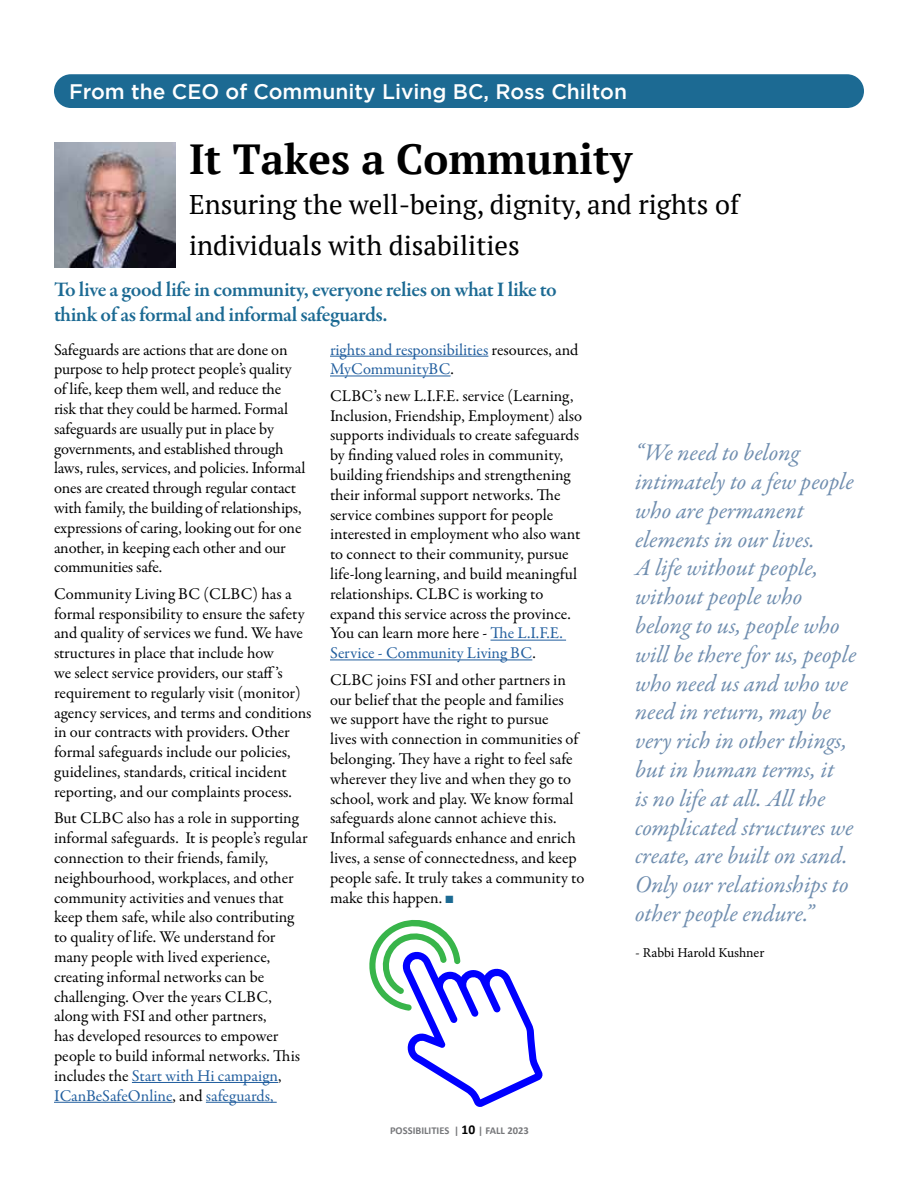
<style>
.page{position:relative;width:918px;height:1188px;background:#fff}
.page>*{position:absolute;margin:0;border:0;box-sizing:border-box;transform-origin:0 0}
.t1{font:700 42px "PT Serif";color:#000}
.t2{font:27px/40.5px "PT Serif";color:#000}
.t3{font:italic 24px/28.8px "Garamond Premr Pro";letter-spacing:-.005em;color:#708eaf}
.t4{font:600 21px/25.2px "Garamond Premr Pro";letter-spacing:-.025em;color:#1c6a93}
.t5{font:500 21px "Gotham";color:#fff}
.t6{font:16.5px/19.8px "Garamond Premr Pro";letter-spacing:-.005em;color:#000}
.t7{font:16.5px/19.8px "Garamond Premr Pro";color:#215e9e}
.t8{font:13.5px "Minion Pro";letter-spacing:-.005em;color:#000}
.t9{font:700 10.5px "Calibri";color:#77787b}
.s1{color:#215e9e}
.s2{color:#000}
.s3{color:#1c6a93}
.s4{font-size:13.5px;color:#000}
</style>
<div class="page">
<hr style="left:132px;top:1082px;width:146px;height:1px;background:#215e9e">
<hr style="left:54px;top:1102px;width:119px;height:1px;background:#215e9e">
<hr style="left:206px;top:1102px;width:71px;height:1px;background:#215e9e">
<hr style="left:330px;top:356px;width:158px;height:1px;background:#215e9e">
<hr style="left:330px;top:376px;width:121px;height:1px;background:#215e9e">
<hr style="left:491px;top:640px;width:75px;height:1px;background:#215e9e">
<hr style="left:330px;top:660px;width:202px;height:1px;background:#215e9e">
<div style="left:54px;top:74px;width:810px;height:34px;background:#1c6a93;border-radius:17px"></div>
<img style="left:54px;top:143px;width:122px;height:125px">
<svg style="left:369px;top:920px;width:174px;height:187px"></svg>
<p class="t5" style="left:69px;top:80px;width:559px">From the CEO of Community Living BC, Ross Chilton</p>
<h1 class="t1" style="left:189px;top:131px;width:445px">It Takes a Community</h1>
<h2 class="t2" style="left:189px;top:184px;width:552px">Ensuring the well-being, dignity, and rights of individuals with disabilities</h2>
<p class="t4" style="left:54px;top:277px;width:504px">To live a good life in community, everyone relies on what I like to think of as formal and informal safeguards.</p>
<p class="t6" style="left:54px;top:340px;width:253px">Safeguards are actions that are done on purpose to help protect people’s quality of life, keep them well, and reduce the risk that they could be harmed. Formal safeguards are usually put in place by governments, and established through laws, rules, services, and policies. Informal ones are created through regular contact with family, the building of relationships, expressions of caring, looking out for one another, in keeping each other and our communities safe.</p>
<p class="t6" style="left:54px;top:584px;width:259px">Community Living BC (CLBC) has a formal responsibility to ensure the safety and quality of services we fund. We have structures in place that include how<br>we select service providers, our staff’s requirement to regularly visit (monitor) agency services, and terms and conditions in our contracts with providers. Other formal safeguards include our policies, guidelines, standards, critical incident reporting, and our complaints process.</p>
<p class="t6" style="left:54px;top:809px;width:255px">But CLBC also has a role in supporting informal safeguards. It is people’s regular connection to their friends, family, neighbourhood, workplaces, and other community activities and venues that keep them safe, while also contributing to quality of life. We understand for many people with lived experience, creating informal networks can be challenging. Over the years CLBC, along with FSI and other partners,<br>has developed resources to empower people to build informal networks. This includes the <span class="s1">Start with Hi campaign</span>, <span class="s1">ICanBeSafeOnline</span>, and <span class="s1">safeguards,</span></p>
<p class="t7" style="left:330px;top:340px;width:250px">rights and responsibilities <span class="s2">resources, and<br></span>MyCommunityBC<span class="s2">.</span></p>
<p class="t6" style="left:330px;top:386px;width:254px">CLBC’s new L.I.F.E. service (Learning, Inclusion, Friendship, Employment) also supports individuals to create safeguards by finding valued roles in community, building friendships and strengthening their informal support networks. The service combines support for people interested in employment who also want to connect to their community, pursue life-long learning, and build meaningful relationships. CLBC is working to expand this service across the province.<br>You can learn more here - <span class="s1">The L.I.F.E.<br>Service - Community Living BC</span>.</p>
<p class="t6" style="left:330px;top:670px;width:256px">CLBC joins FSI and other partners in our belief that the people and families we support have the right to pursue<br>lives with connection in communities of belonging. They have a right to feel safe wherever they live and when they go to school, work and play. We know formal safeguards alone cannot achieve this.<br>Informal safeguards enhance and enrich lives, a sense of connectedness, and keep people safe. It truly takes a community to make this happen. <span class="s3">■</span></p>
<p class="t9" style="left:390px;top:1124px;width:140px">POSSIBILITIES | <span class="s4">10</span> | FALL 2023</p>
<p class="t3" style="left:635px;top:440px;width:223px">“We need to belong intimately to a few people who are permanent elements in our lives.<br>A life without people, without people who belong to us, people who will be there for us, people who need us and who we need in return, may be very rich in other things, but in human terms, it<br>is no life at all. All the complicated structures we create, are built on sand.<br>Only our relationships to other people endure.”</p>
<p class="t8" style="left:635px;top:944px;width:131px">- Rabbi Harold Kushner</p>
</div>
